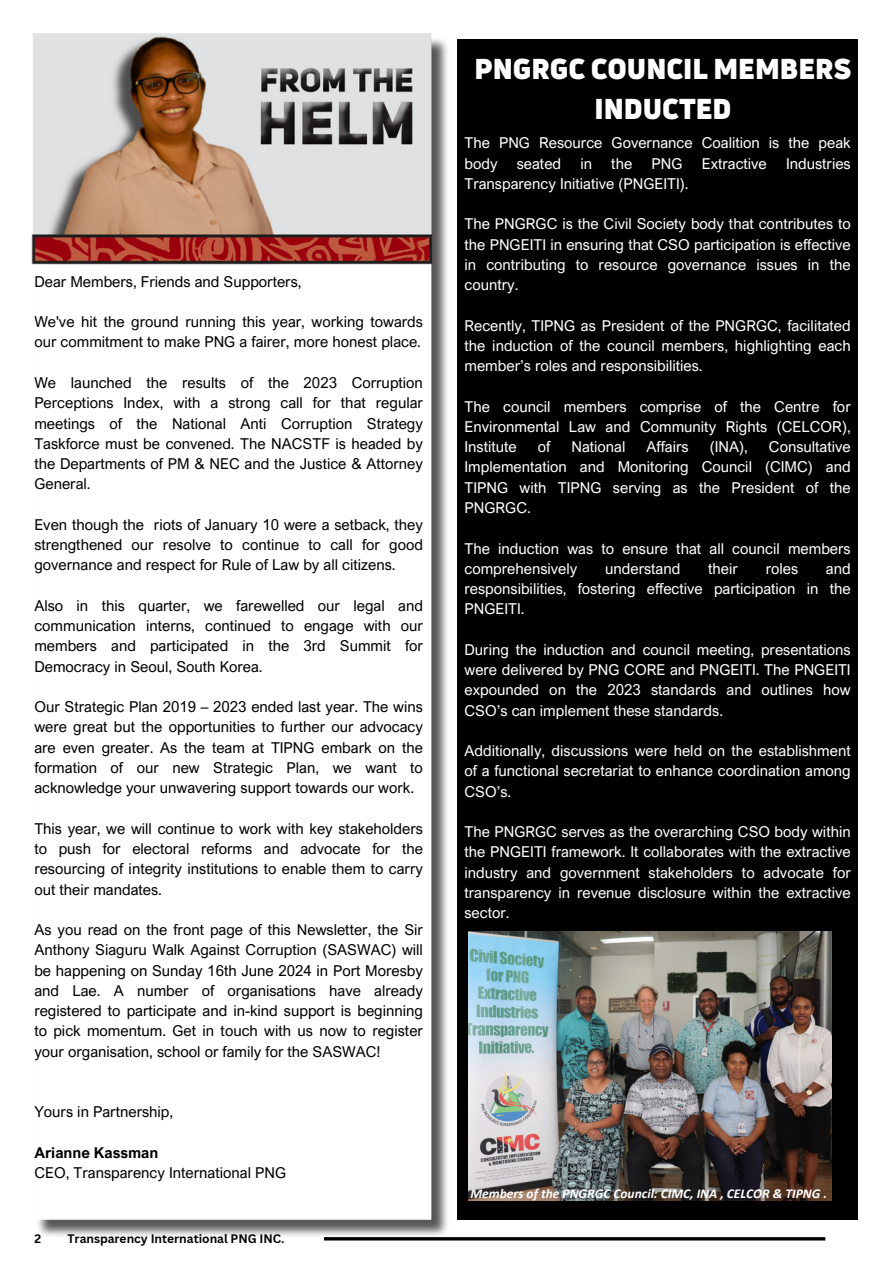
<style>
.page{position:relative;width:894px;height:1264px;background:#fff}
.page>*{position:absolute;margin:0;border:0;box-sizing:border-box;transform-origin:0 0}
.t1{font:900 28.2px/39.3px "Uni Neue";color:#fff;text-align:center}
.t2{font:15px/20.2px "Arial Nova";color:#000;text-align:justify}
.t3{font:15px/20.2px "Arial Nova";color:#fff;text-align:justify}
.t4{font:italic 700 13.5px "Calibri";color:#fff}
.t5{font:700 12px "Canva Sans";color:#000}
.s1{font-weight:700}
</style>
<div class="page">
<img style="left:31px;top:33px;width:827px;height:1208px">
<hr style="left:324px;top:1237px;width:501px;height:3px;background:#000">
<img style="left:468px;top:931px;width:363px;height:269px">
<h3 class="t2" style="left:34px;top:271px;width:269px">Dear Members, Friends and Supporters,</h3>
<h3 class="t2" style="left:34px;top:311px;width:390px">We've hit the ground running this year, working towards our commitment to make PNG a fairer, more honest place.</h3>
<h3 class="t2" style="left:34px;top:372px;width:390px">We launched the results of the 2023 Corruption Perceptions Index, with a strong call for that regular meetings of the National Anti Corruption Strategy Taskforce must be convened. The NACSTF is headed by the Departments of PM &amp; NEC and the Justice &amp; Attorney General.</h3>
<h3 class="t2" style="left:34px;top:514px;width:390px">Even though the riots of January 10 were a setback, they strengthened our resolve to continue to call for good governance and respect for Rule of Law by all citizens.</h3>
<h3 class="t2" style="left:34px;top:595px;width:390px">Also in this quarter, we farewelled our legal and communication interns, continued to engage with our members and participated in the 3rd Summit for Democracy in Seoul, South Korea.</h3>
<h3 class="t2" style="left:34px;top:696px;width:390px">Our Strategic Plan 2019 – 2023 ended last year. The wins were great but the opportunities to further our advocacy are even greater. As the team at TIPNG embark on the formation of our new Strategic Plan, we want to acknowledge your unwavering support towards our work.</h3>
<h3 class="t2" style="left:34px;top:818px;width:390px">This year, we will continue to work with key stakeholders to push for electoral reforms and advocate for the resourcing of integrity institutions to enable them to carry out their mandates.</h3>
<p class="t2" style="left:34px;top:919px;width:390px">As you read on the front page of this Newsletter, the Sir Anthony Siaguru Walk Against Corruption (SASWAC) will be happening on Sunday 16th June 2024 in Port Moresby and Lae. A number of organisations have already registered to participate and in-kind support is beginning to pick momentum. Get in touch with us now to register your organisation, school or family for the SASWAC!</p>
<h2 class="t2" style="left:34px;top:1101px;width:140px">Yours in Partnership,</h2>
<p class="t2" style="left:34px;top:1142px;width:253px"><span class="s1">Arianne Kassman<br></span>CEO, Transparency International PNG</p>
<h3 class="t5" style="left:34px;top:1229px;width:8px">2</h3>
<h3 class="t5" style="left:67px;top:1229px;width:218px">Transparency International PNG INC.</h3>
<h3 class="t1" style="left:474px;top:49px;width:378px">PNGRGC COUNCIL MEMBERS<br>INDUCTED</h3>
<h3 class="t3" style="left:464px;top:132px;width:387px">The PNG Resource Governance Coalition is the peak body</h3>
<h3 class="t3" style="left:516px;top:153px;width:46px">seated</h3>
<h3 class="t3" style="left:580px;top:153px;width:13px">in</h3>
<h3 class="t3" style="left:611px;top:153px;width:22px">the</h3>
<h3 class="t3" style="left:651px;top:153px;width:32px">PNG</h3>
<h3 class="t3" style="left:701px;top:153px;width:67px">Extractive</h3>
<h3 class="t3" style="left:785px;top:153px;width:66px">Industries</h3>
<h3 class="t3" style="left:464px;top:173px;width:225px">Transparency Initiative (PNGEITI).</h3>
<h3 class="t3" style="left:464px;top:213px;width:387px">The PNGRGC is the Civil Society body that contributes to the PNGEITI in ensuring that CSO participation is effective in contributing to resource governance issues in the country.</h3>
<h3 class="t3" style="left:464px;top:315px;width:387px">Recently, TIPNG as President of the PNGRGC, facilitated the induction of the council members, highlighting each member’s roles and responsibilities.</h3>
<h3 class="t3" style="left:464px;top:396px;width:387px">The council members comprise of the Centre for Environmental Law and Community Rights (CELCOR), Institute</h3>
<h3 class="t3" style="left:464px;top:436px;width:387px;text-indent:304px">Consultative Implementation and Monitoring Council (CIMC) and TIPNG with TIPNG serving as the President of the PNGRGC.</h3>
<h3 class="t3" style="left:464px;top:537px;width:387px">The induction was to ensure that all council members comprehensively</h3>
<h3 class="t3" style="left:537px;top:436px;width:14px">of</h3>
<h3 class="t3" style="left:571px;top:436px;width:55px">National</h3>
<h3 class="t3" style="left:646px;top:436px;width:44px">Affairs</h3>
<h3 class="t3" style="left:709px;top:436px;width:40px">(INA),</h3>
<h3 class="t3" style="left:464px;top:558px;width:387px;text-indent:361px">and responsibilities, fostering effective participation in the PNGEITI.</h3>
<h3 class="t3" style="left:464px;top:639px;width:387px">During the induction and council meeting, presentations were delivered by PNG CORE and PNGEITI. The PNGEITI expounded on the 2023 standards and outlines how CSO’s can implement these standards.</h3>
<h3 class="t3" style="left:464px;top:740px;width:387px">Additionally, discussions were held on the establishment of a functional secretariat to enhance coordination among CSO’s.</h3>
<h1 class="t3" style="left:464px;top:821px;width:387px">The PNGRGC serves as the overarching CSO body within the PNGEITI framework. It collaborates with the extractive industry and government stakeholders to advocate for transparency in revenue disclosure within the extractive sector.</h1>
<h3 class="t3" style="left:605px;top:558px;width:77px">understand</h3>
<h3 class="t3" style="left:708px;top:558px;width:31px">their</h3>
<h3 class="t3" style="left:765px;top:558px;width:34px">roles</h3>
<p class="t4" style="left:470px;top:1187px;width:358px">Members of the PNGRGC Council: CIMC, INA , CELCOR &amp; TIPNG .</p>
</div>
